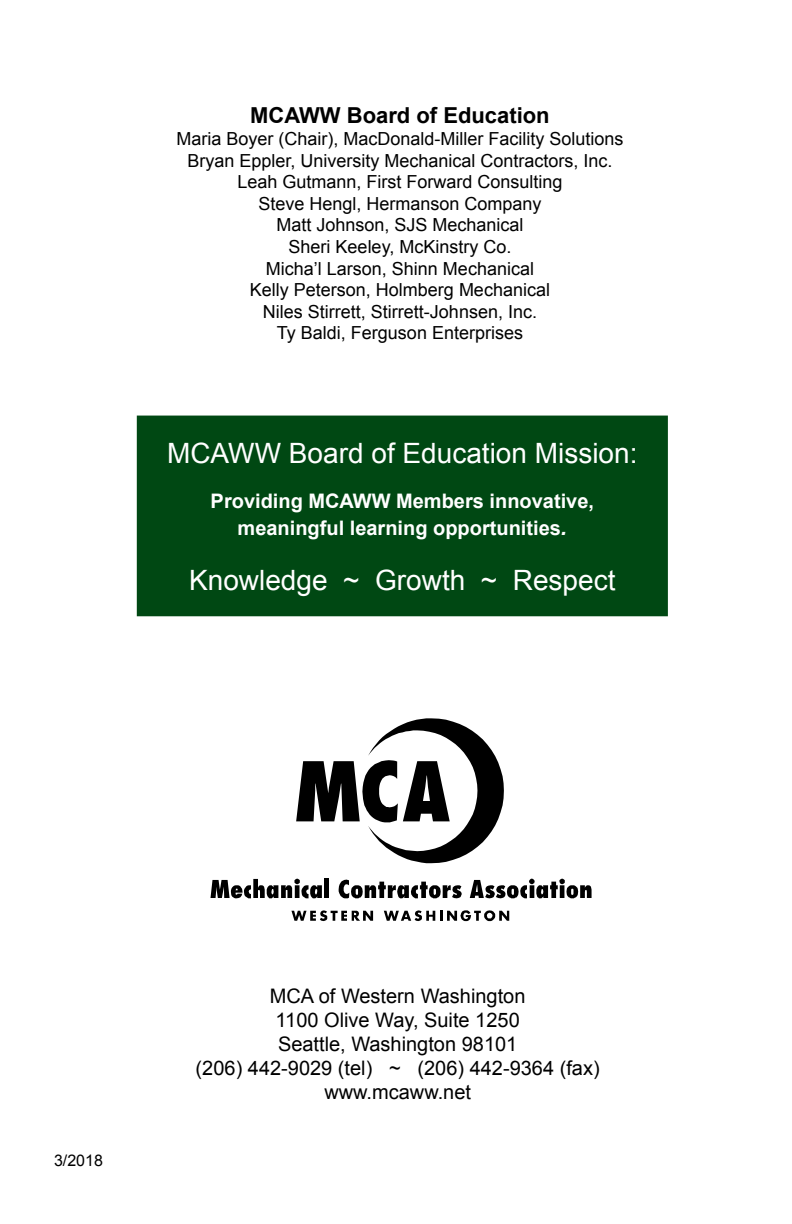
<style>
.page{position:relative;width:792px;height:1224px;background:#fff}
.page>*{position:absolute;margin:0;border:0;box-sizing:border-box;transform-origin:0 0}
.t1{font:28px "Arial";color:#fff}
.t2{font:700 22px "Arial";color:#000}
.t3{font:20px/24px "Arial";color:#000;text-align:center}
.t4{font:700 20px/26.4px "Arial";color:#fff;text-align:center}
.t5{font:18px/21.6px "Arial";color:#000;text-align:center}
.t6{font:16px "Arial";color:#000}
.s1{font-style:italic;font-size:22px}
</style>
<div class="page">
<div style="left:138px;top:417px;width:529px;height:198px;background:#004813"></div>
<div style="left:137px;top:416px;width:531px;height:200px;border:2px solid #004813"></div>
<svg style="left:211px;top:879px;width:111px;height:19px"></svg>
<hr style="left:325px;top:879px;width:4px;height:19px;background:#000">
<svg style="left:339px;top:880px;width:123px;height:18px"></svg>
<svg style="left:470px;top:879px;width:122px;height:19px"></svg>
<svg style="left:291px;top:910px;width:82px;height:11px"></svg>
<svg style="left:384px;top:910px;width:125px;height:11px"></svg>
<svg style="left:296px;top:718px;width:208px;height:145px"></svg>
<p class="t2" style="left:250px;top:101px;width:301px">MCAWW Board of Education</p>
<p class="t5" style="left:176px;top:128px;width:449px">Maria Boyer (Chair), MacDonald-Miller Facility Solutions Bryan Eppler, University Mechanical Contractors, Inc.<br>Leah Gutmann, First Forward Consulting<br>Steve Hengl, Hermanson Company<br>Matt Johnson, SJS Mechanical<br>Sheri Keeley, McKinstry Co.<br>Micha’l Larson, Shinn Mechanical<br>Kelly Peterson, Holmberg Mechanical<br>Niles Stirrett, Stirrett-Johnsen, Inc.<br>Ty Baldi, Ferguson Enterprises</p>
<h1 class="t1" style="left:167px;top:434px;width:472px">MCAWW Board of Education Mission:</h1>
<p class="t4" style="left:211px;top:488px;width:385px">Providing MCAWW Members innovative, meaningful learning opportunities<span class="s1">.</span></p>
<h1 class="t1" style="left:189px;top:562px;width:428px">Knowledge ~ Growth ~ Respect</h1>
<p class="t6" style="left:54px;top:1150px;width:50px">3/2018</p>
<p class="t3" style="left:196px;top:984px;width:406px">MCA of Western Washington<br>1100 Olive Way, Suite 1250<br>Seattle, Washington 98101<br>(206) 442-9029 (tel) ~ (206) 442-9364 (fax) www.mcaww.net</p>
</div>
